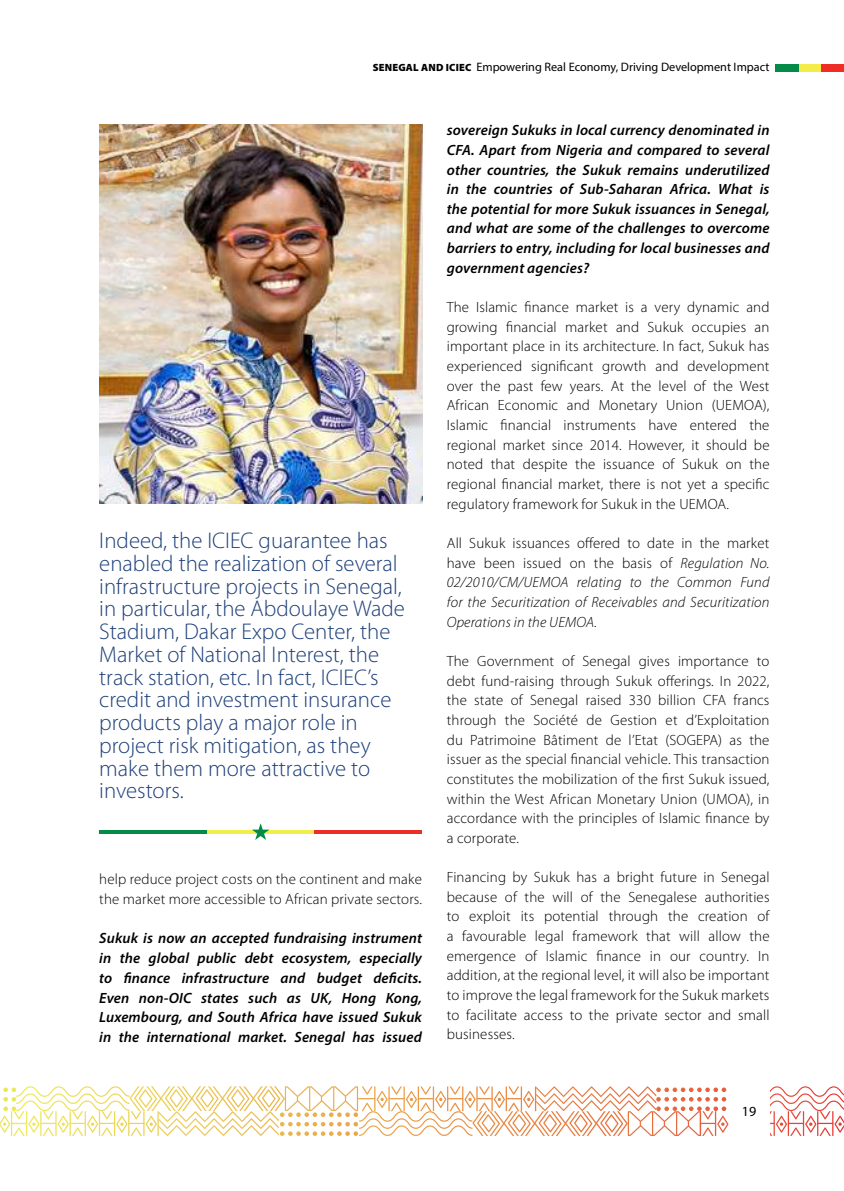
<style>
.page{position:relative;width:844px;height:1191px;background:#fff}
.page>*{position:absolute;margin:0;border:0;box-sizing:border-box;transform-origin:0 0}
.t1{font:300 22.75px/22.8px "Myriad Pro";color:#1e4079}
.t2{font:300 14.88px/19.6px "Myriad Pro";letter-spacing:.01em;color:#000;text-align:justify}
.t3{font:italic 600 14.88px/19.6px "Myriad Pro";letter-spacing:.01em;color:#000;text-align:justify}
.t4{font:italic 300 14.88px/19.6px "Myriad Pro";letter-spacing:.01em;color:#000;text-align:justify}
.t5{font:14px "Myriad Pro";color:#000}
.t6{font:12.25px "Myriad Pro";color:#000}
.s1{font-weight:900;font-size:10.5px}
.s2{font-style:normal}
</style>
<div class="page">
<svg style="left:0;top:1086px;width:843px;height:50px"></svg>
<div style="left:728px;top:1067px;width:41px;height:87px;background:#fff"></div>
<div style="left:798px;top:64px;width:22px;height:7px;background:#f4ec48"></div>
<div style="left:775px;top:64px;width:23px;height:7px;background:#038b47"></div>
<div style="left:820px;top:64px;width:23px;height:7px;background:#ee2e26"></div>
<img style="left:99px;top:124px;width:323px;height:380px">
<svg style="left:207px;top:829px;width:107px;height:4px"></svg>
<svg style="left:99px;top:830px;width:108px;height:3px"></svg>
<svg style="left:314px;top:830px;width:108px;height:3px"></svg>
<svg style="left:252px;top:823px;width:17px;height:17px"></svg>
<p class="t6" style="left:372px;top:59px;width:398px"><span class="s1">SENEGAL AN D ICIEC</span> Empowering Real Economy, Driving Development Impact</p>
<p class="t1" style="left:99px;top:529px;width:307px">Indeed, the ICIEC guarantee has enabled the realization of several infrastructure projects in Senegal, in particular, the Abdoulaye Wade<br>Stadium, Dakar Expo Center, the<br>Market of National Interest, the track station, etc. In fact, ICIEC’s credit and investment insurance products play a major role in project risk mitigation, as they make them more attractive to investors.</p>
<p class="t2" style="left:99px;top:869px;width:324px">help reduce project costs on the continent and make the market more accessible to African private sectors.</p>
<p class="t3" style="left:99px;top:928px;width:324px">Sukuk is now an accepted fundraising instrument in the global public debt ecosystem, especially to finance infrastructure and budget deficits.<br>Even non-OIC states such as UK, Hong Kong, Luxembourg, and South Africa have issued Sukuk in the international market. Senegal has issued</p>
<p class="t3" style="left:446px;top:120px;width:324px">sovereign Sukuks in local currency denominated in CFA. Apart from Nigeria and compared to several other countries, the Sukuk remains underutilized in the countries of Sub-Saharan Africa. What is the potential for more Sukuk issuances in Senegal, and what are some of the challenges to overcome barriers to entry, including for local businesses and government agencies?</p>
<p class="t2" style="left:446px;top:297px;width:324px">The Islamic finance market is a very dynamic and growing financial market and Sukuk occupies an important place in its architecture. In fact, Sukuk has experienced significant growth and development over the past few years. At the level of the West African Economic and Monetary Union (UEMOA), Islamic financial instruments have entered the regional market since 2014. However, it should be noted that despite the issuance of Sukuk on the regional financial market, there is not yet a specific regulatory framework for Sukuk in the UEMOA.</p>
<p class="t4" style="left:446px;top:533px;width:324px"><span class="s2">All Sukuk issuances offered to date in the market have been issued on the basis of</span> Regulation No.<br>02/2010/CM/UEMOA relating to the Common Fund for the Securitization of Receivables and Securitization Operations in the UEMOA.</p>
<p class="t2" style="left:446px;top:651px;width:324px">The Government of Senegal gives importance to debt fund-raising through Sukuk offerings. In 2022, the state of Senegal raised 330 billion CFA francs through the Société de Gestion et d’Exploitation du Patrimoine Bâtiment de l’Etat (SOGEPA) as the issuer as the special financial vehicle. This transaction constitutes the mobilization of the first Sukuk issued, within the West African Monetary Union (UMOA), in accordance with the principles of Islamic finance by a corporate.</p>
<p class="t2" style="left:446px;top:867px;width:324px">Financing by Sukuk has a bright future in Senegal because of the will of the Senegalese authorities to exploit its potential through the creation of a favourable legal framework that will allow the emergence of Islamic finance in our country. In addition, at the regional level, it will also be important to improve the legal framework for the Sukuk markets to facilitate access to the private sector and small businesses.</p>
<p class="t5" style="left:741px;top:1103px;width:16px">19</p>
</div>
